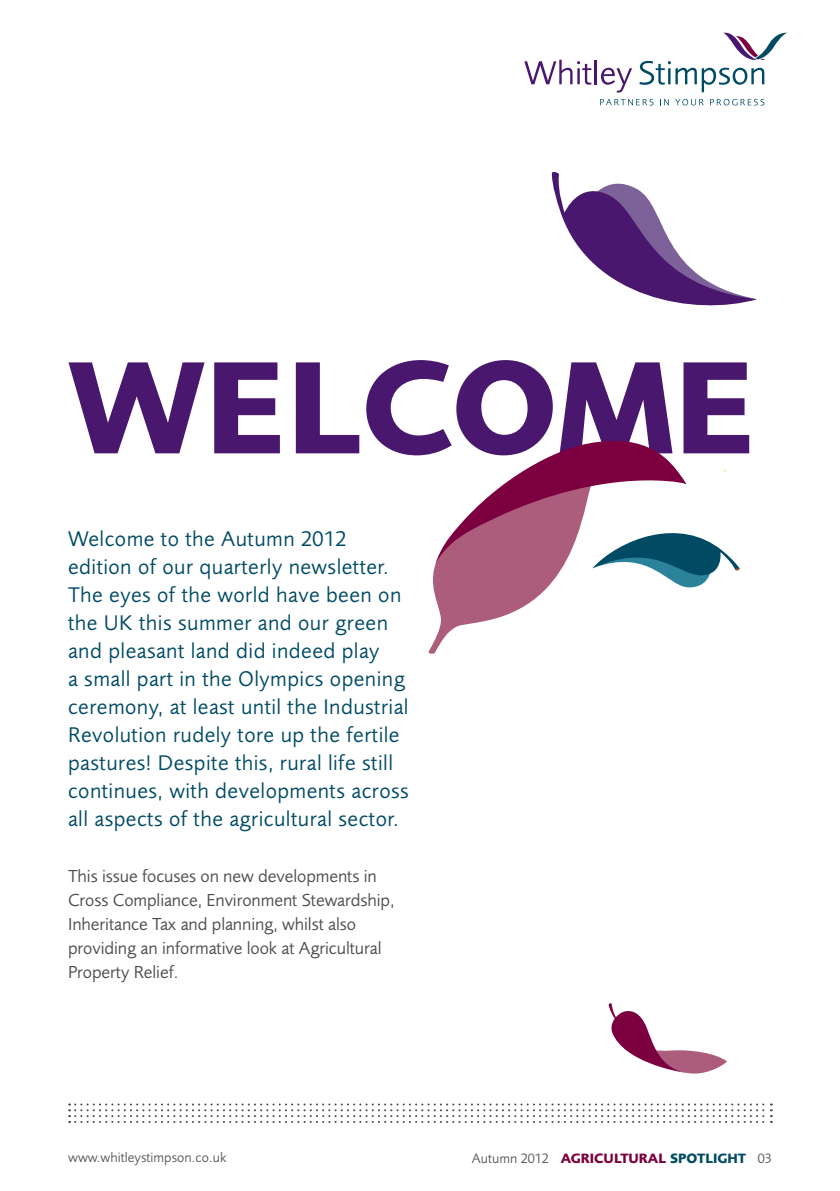
<style>
.page{position:relative;width:840px;height:1191px;background:#fff}
.page>*{position:absolute;margin:0;border:0;box-sizing:border-box;transform-origin:0 0}
.t1{font:700 136.4px "Foundry Sans";color:#49176d}
.t2{font:22px/28px "Foundry Sans";letter-spacing:.02em;color:#004a64}
.t3{font:18px/24px "Foundry Sans";letter-spacing:-.005em;color:#4d4d4f}
.t4{font:14px "Foundry Sans";color:#58595b}
.t5{font:14px "Foundry Sans";color:#58595b}
.s1{font-weight:700;color:#7c0040}
.s2{font-weight:700;color:#004a64}
</style>
<div class="page">
<svg style="left:69px;top:1103px;width:702px;height:20px"></svg>
<svg style="left:428px;top:566px;width:119px;height:88px"></svg>
<svg style="left:435px;top:440px;width:304px;height:148px"></svg>
<svg style="left:551px;top:172px;width:205px;height:134px"></svg>
<svg style="left:608px;top:1003px;width:118px;height:71px"></svg>
<svg style="left:524px;top:60px;width:67px;height:25px"></svg>
<hr style="left:594px;top:60px;width:2px;height:24px;background:#49176d">
<svg style="left:601px;top:68px;width:30px;height:25px"></svg>
<svg style="left:639px;top:33px;width:147px;height:59px"></svg>
<svg style="left:600px;top:99px;width:53px;height:6px"></svg>
<svg style="left:660px;top:99px;width:8px;height:6px"></svg>
<svg style="left:675px;top:99px;width:28px;height:6px"></svg>
<svg style="left:710px;top:99px;width:54px;height:6px"></svg>
<h1 class="t1" style="left:68px;top:327px;width:689px">WELCOME</h1>
<p class="t2" style="left:68px;top:525px;width:342px">Welcome to the Autumn 2012 edition of our quarterly newsletter.<br>The eyes of the world have been on the UK this summer and our green and pleasant land did indeed play<br>a small part in the Olympics opening ceremony, at least until the Industrial Revolution rudely tore up the fertile pastures! Despite this, rural life still continues, with developments across all aspects of the agricultural sector.</p>
<p class="t3" style="left:68px;top:863px;width:328px">This issue focuses on new developments in Cross Compliance, Environment Stewardship, Inheritance Tax and planning, whilst also providing an informative look at Agricultural Property Relief.</p>
<p class="t5" style="left:68px;top:1149px;width:160px">www.whitleystimpson.co.uk</p>
<p class="t4" style="left:471px;top:1149px;width:301px">Autumn 2012 <span class="s1">AGRICULTURAL</span> <span class="s2">SPOTLIGHT</span> 03</p>
</div>
